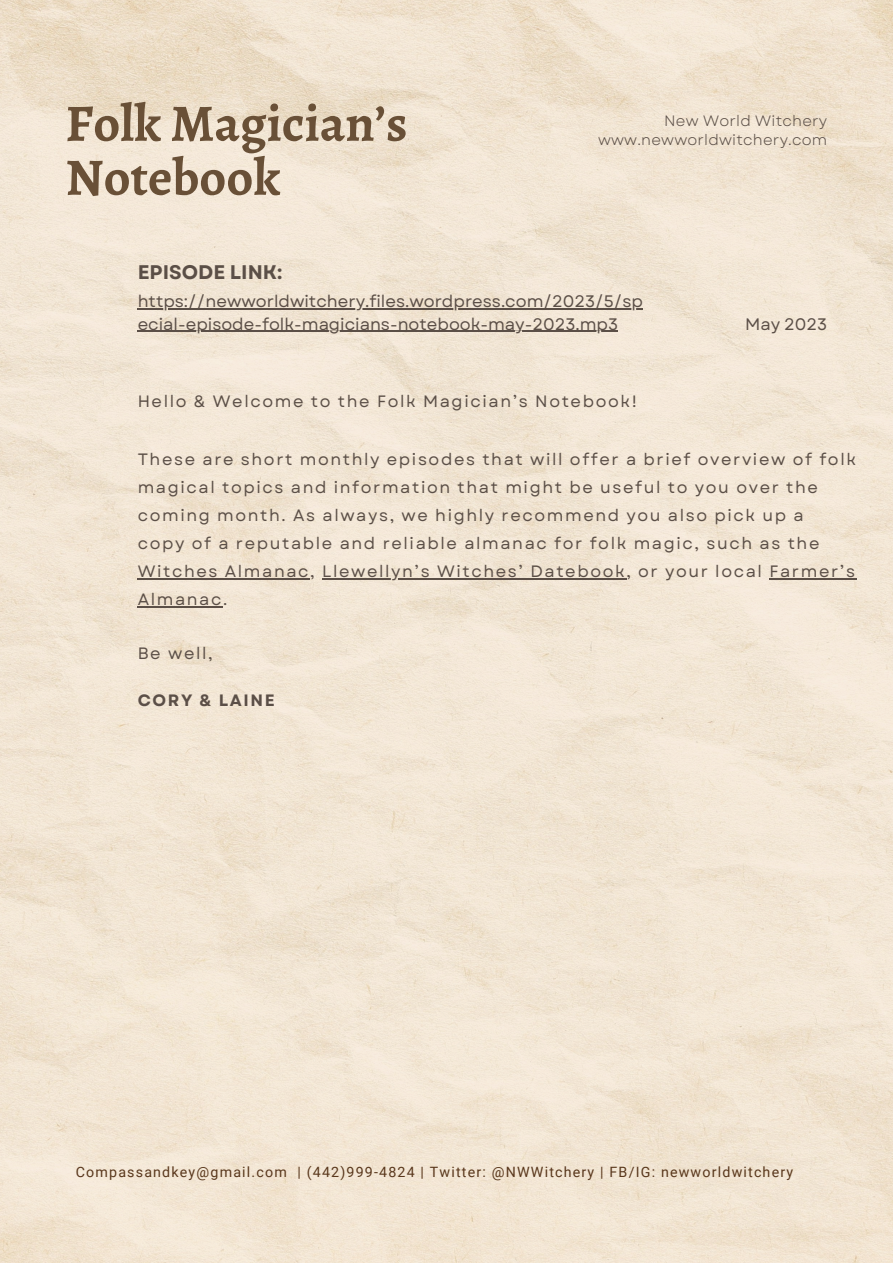
<style>
.page{position:relative;width:893px;height:1264px;background:#fff}
.page>*{position:absolute;margin:0;border:0;box-sizing:border-box;transform-origin:0 0}
.t1{font:700 52.5px/54px "Alegreya";color:#695037}
.t2{font:700 19.65px "Garet";color:#5b4f47}
.t3{font:16.65px/22.5px "Garet";color:#5b4f47}
.t4{font:16.5px/28px "Garet";letter-spacing:.1em;color:#5b4f47}
.t5{font:700 16.5px "Garet";letter-spacing:.1em;color:#5b4f47}
.t6{font:15px/19px "Garet";letter-spacing:.015em;color:#5b4f47;text-align:right}
.t7{font:14.25px "Roboto";letter-spacing:.085em;color:#59371c}
</style>
<div class="page">
<img style="left:0;top:0;width:892px;height:1262px">
<hr style="left:138px;top:578px;width:172px;height:1px;background:#5b4f47">
<hr style="left:322px;top:578px;width:304px;height:1px;background:#5b4f47">
<hr style="left:769px;top:578px;width:87px;height:1px;background:#5b4f47">
<hr style="left:138px;top:606px;width:85px;height:1px;background:#5b4f47">
<hr style="left:138px;top:308px;width:504px;height:1px;background:#5b4f47">
<hr style="left:138px;top:331px;width:480px;height:1px;background:#5b4f47">
<h1 class="t1" style="left:65px;top:96px;width:343px">Folk Magician’s<br>Notebook</h1>
<p class="t6" style="left:598px;top:111px;width:231px">New World Witchery www.newworldwitchery.com</p>
<p class="t2" style="left:138px;top:258px;width:146px">EPISODE LINK:</p>
<p class="t3" style="left:138px;top:290px;width:507px">https://newworldwitchery.files.wordpress.com/2023/5/sp ecial-episode-folk-magicians-notebook-may-2023.mp3</p>
<p class="t4" style="left:138px;top:388px;width:500px">Hello &amp; Welcome to the Folk Magician’s Notebook!</p>
<p class="t3" style="left:745px;top:313px;width:84px">May 2023</p>
<p class="t4" style="left:138px;top:445px;width:719px">These are short monthly episodes that will offer a brief overview of folk magical topics and information that might be useful to you over the coming month. As always, we highly recommend you also pick up a<br>copy of a reputable and reliable almanac for folk magic, such as the Witches Almanac, Llewellyn’s Witches’ Datebook, or your local Farmer’s Almanac.</p>
<p class="t4" style="left:138px;top:639px;width:77px">Be well,</p>
<p class="t5" style="left:138px;top:688px;width:138px">CORY &amp; LAINE</p>
<p class="t7" style="left:76px;top:1163px;width:718px">Compassandkey@gmail.com | (442)999-4824 | Twitter: @NWWitchery | FB/IG: newworldwitchery</p>
</div>
